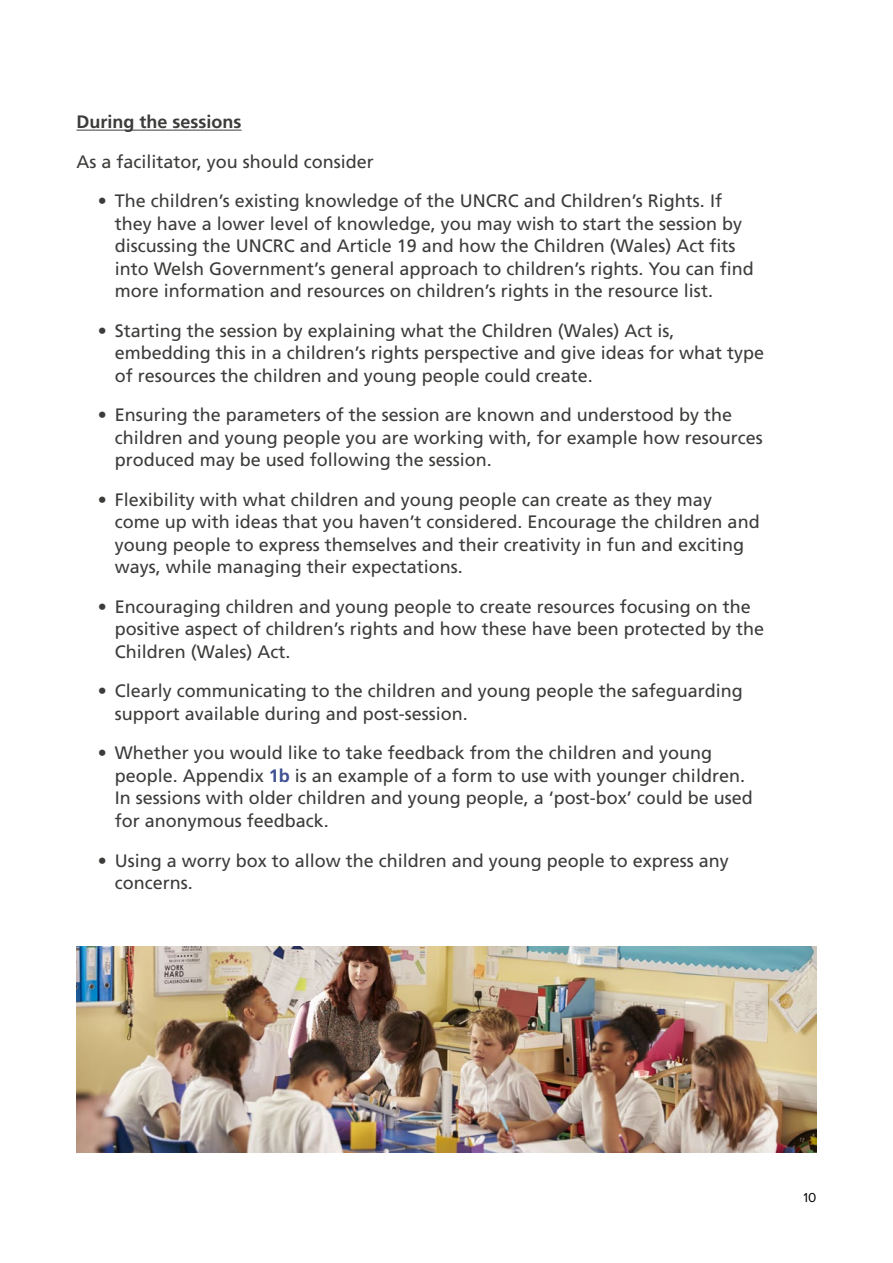
<style>
.page{position:relative;width:893px;height:1263px;background:#fff}
.page>*{position:absolute;margin:0;border:0;box-sizing:border-box;transform-origin:0 0}
.t1{font:18px/22.5px "Frutiger LT Std";color:#3c3c3b}
.t2{font:700 18px "Frutiger LT Std";color:#3c3c3b}
.t3{font:13.5px "Proxima Nova";color:#000}
.s1{font-weight:700;color:#3f5293}
</style>
<div class="page">
<hr style="left:77px;top:130px;width:165px;height:1px;background:#3c3c3b">
<img style="left:77px;top:946px;width:739px;height:206px">
<h2 class="t2" style="left:77px;top:111px;width:166px">During the sessions</h2>
<p class="t1" style="left:77px;top:150px;width:299px">As a facilitator, you should consider</p>
<p class="t1" style="left:115px;top:190px;width:640px;text-indent:-17px">• The children’s existing knowledge of the UNCRC and Children’s Rights. If they have a lower level of knowledge, you may wish to start the session by discussing the UNCRC and Article 19 and how the Children (Wales) Act fits into Welsh Government’s general approach to children’s rights. You can find more information and resources on children’s rights in the resource list.</p>
<p class="t1" style="left:115px;top:319px;width:651px;text-indent:-17px">• Starting the session by explaining what the Children (Wales) Act is, embedding this in a children’s rights perspective and give ideas for what type of resources the children and young people could create.</p>
<p class="t1" style="left:115px;top:404px;width:650px;text-indent:-17px">• Ensuring the parameters of the session are known and understood by the children and young people you are working with, for example how resources produced may be used following the session.</p>
<p class="t1" style="left:115px;top:488px;width:646px;text-indent:-17px">• Flexibility with what children and young people can create as they may come up with ideas that you haven’t considered. Encourage the children and young people to express themselves and their creativity in fun and exciting ways, while managing their expectations.</p>
<p class="t1" style="left:115px;top:595px;width:651px;text-indent:-17px">• Encouraging children and young people to create resources focusing on the positive aspect of children’s rights and how these have been protected by the<br>Children (Wales) Act.</p>
<p class="t1" style="left:115px;top:680px;width:630px;text-indent:-17px">• Clearly communicating to the children and young people the safeguarding support available during and post-session.</p>
<p class="t1" style="left:115px;top:742px;width:640px;text-indent:-17px">• Whether you would like to take feedback from the children and young people. Appendix <span class="s1">1b</span> is an example of a form to use with younger children.<br>In sessions with older children and young people, a ‘post-box’ could be used for anonymous feedback.</p>
<p class="t1" style="left:115px;top:849px;width:616px;text-indent:-17px">• Using a worry box to allow the children and young people to express any concerns.</p>
<p class="t3" style="left:804px;top:1188px;width:14px">10</p>
</div>
